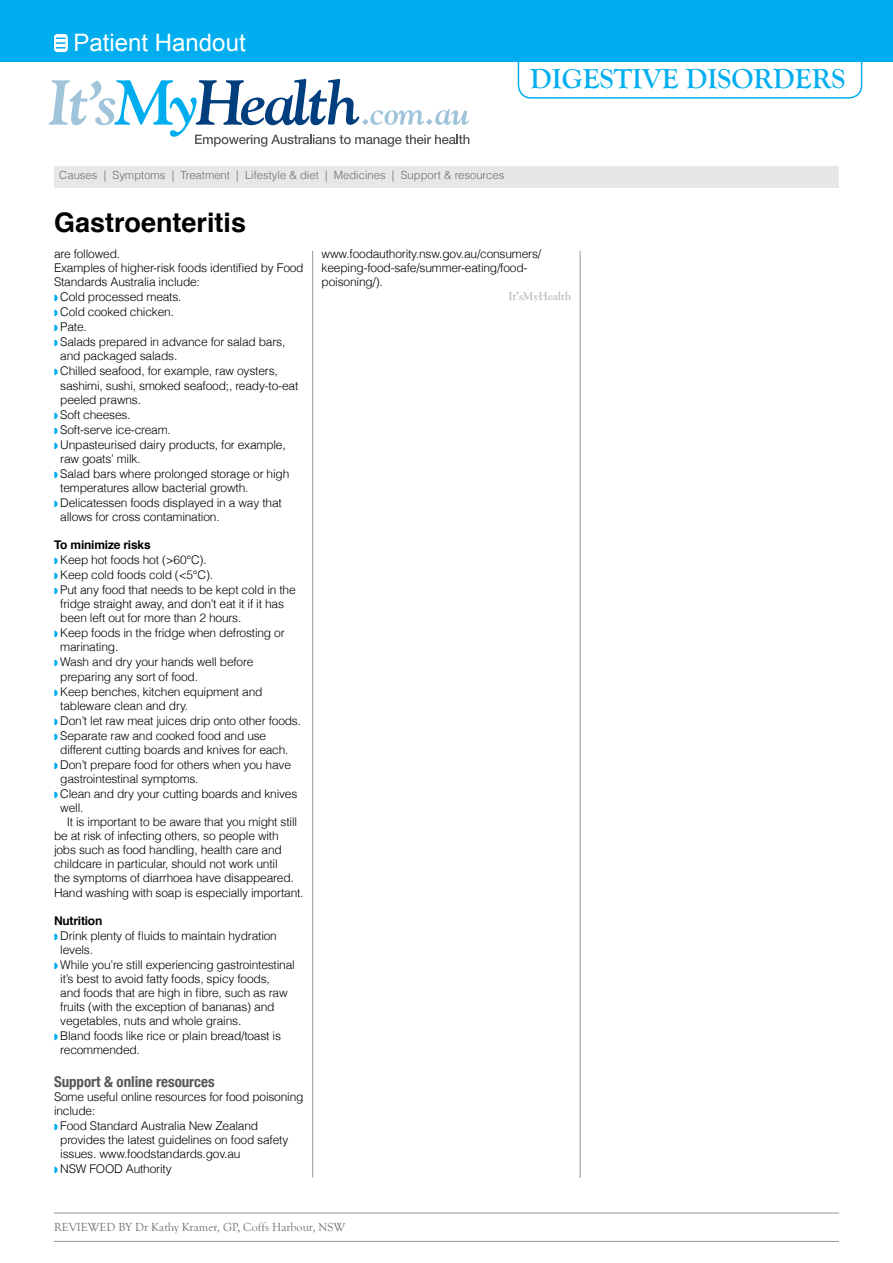
<style>
.page{position:relative;width:893px;height:1263px;background:#fff}
.page>*{position:absolute;margin:0;border:0;box-sizing:border-box;transform-origin:0 0}
.t1{font:700 28.5px "Goudy Old Style T";color:#00aeef}
.t2{font:700 27px "Helvetica";color:#000}
.t3{font:24px "Arial";color:#fff}
.t4{font:700 condensed 15px "Helvetica Neue";letter-spacing:-.005em;color:#58595b}
.t5{font:300 12px/14.2px "Helvetica";letter-spacing:-.015em;color:#000}
.t6{font:12px "Goudy Old Style T";color:#6d6e71}
.t7{font:700 12px "Helvetica";letter-spacing:-.015em;color:#000}
.t8{font:700 12px "Goudy Old Style T";letter-spacing:-.01em;color:#bcbec0}
.t9{font:300 11.25px "Helvetica";color:#6d6e71}
</style>
<div class="page">
<div style="left:54px;top:167px;width:785px;height:21px;background:#e6e7e8"></div>
<div style="left:0;top:0;width:893px;height:61px;background:#00aeef"></div>
<div style="left:518px;top:42px;width:344px;height:57px;border:2px solid #00aeef;border-radius:13px"></div>
<hr style="left:54px;top:1213px;width:785px;height:1px;background:#939598">
<hr style="left:54px;top:1241px;width:785px;height:1px;background:#939598">
<hr style="left:312px;top:251px;width:1px;height:926px;background:#939598">
<hr style="left:580px;top:251px;width:1px;height:927px;background:#939598">
<svg style="left:54px;top:34px;width:14px;height:18px"></svg>
<svg style="left:56px;top:38px;width:10px;height:11px"></svg>
<svg style="left:49px;top:79px;width:420px;height:68px"></svg>
<h3 class="t3" style="left:74px;top:27px;width:174px">Patient Handout</h3>
<h1 class="t1" style="left:530px;top:63px;width:317px">DIGESTIVE DISORDERS</h1>
<p class="t9" style="left:59px;top:168px;width:446px">Causes | Symptoms | Treatment | Lifestyle &amp; diet | Medicines | Support &amp; resources</p>
<h2 class="t2" style="left:54px;top:200px;width:194px">Gastroenteritis</h2>
<p class="t5" style="left:54px;top:247px;width:68px">are followed.</p>
<p class="t5" style="left:54px;top:261px;width:251px">Examples of higher-risk foods identified by Food</p>
<p class="t5" style="left:54px;top:275px;width:147px">Standards Australia include:</p>
<p class="t5" style="left:60px;top:290px;width:123px">Cold processed meats.</p>
<p class="t5" style="left:60px;top:305px;width:115px">Cold cooked chicken.</p>
<p class="t5" style="left:60px;top:320px;width:28px">Pate.</p>
<p class="t5" style="left:60px;top:335px;width:227px">Salads prepared in advance for salad bars,</p>
<p class="t5" style="left:60px;top:349px;width:119px">and packaged salads.</p>
<p class="t5" style="left:60px;top:364px;width:219px">Chilled seafood, for example, raw oysters,</p>
<p class="t5" style="left:60px;top:378px;width:240px">sashimi, sushi, smoked seafood;, ready-to-eat</p>
<p class="t5" style="left:60px;top:392px;width:82px">peeled prawns.</p>
<p class="t5" style="left:60px;top:407px;width:72px">Soft cheeses.</p>
<p class="t5" style="left:60px;top:422px;width:112px">Soft-serve ice-cream.</p>
<p class="t5" style="left:60px;top:437px;width:227px">Unpasteurised dairy products, for example,</p>
<p class="t5" style="left:60px;top:451px;width:82px">raw goats’ milk.</p>
<p class="t5" style="left:60px;top:466px;width:231px">Salad bars where prolonged storage or high</p>
<p class="t5" style="left:60px;top:480px;width:190px">temperatures allow bacterial growth.</p>
<p class="t5" style="left:60px;top:495px;width:223px">Delicatessen foods displayed in a way that</p>
<p class="t5" style="left:60px;top:509px;width:161px">allows for cross contamination.</p>
<p class="t7" style="left:54px;top:535px;width:98px">To minimize risks</p>
<p class="t5" style="left:60px;top:553px;width:148px">Keep hot foods hot (&gt;60°C).</p>
<p class="t5" style="left:60px;top:568px;width:154px">Keep cold foods cold (&lt;5°C).</p>
<p class="t5" style="left:60px;top:583px;width:237px">Put any food that needs to be kept cold in the</p>
<p class="t5" style="left:60px;top:597px;width:225px">fridge straight away, and don’t eat it if it has</p>
<p class="t5" style="left:60px;top:611px;width:183px">been left out for more than 2 hours.</p>
<p class="t5" style="left:60px;top:626px;width:226px">Keep foods in the fridge when defrosting or</p>
<p class="t5" style="left:60px;top:640px;width:60px">marinating.</p>
<p class="t5" style="left:60px;top:655px;width:195px">Wash and dry your hands well before</p>
<p class="t5" style="left:60px;top:669px;width:139px">preparing any sort of food.</p>
<p class="t5" style="left:60px;top:684px;width:204px">Keep benches, kitchen equipment and</p>
<p class="t5" style="left:60px;top:698px;width:129px">tableware clean and dry.</p>
<p class="t5" style="left:60px;top:713px;width:242px">Don’t let raw meat juices drip onto other foods.</p>
<p class="t5" style="left:60px;top:728px;width:208px">Separate raw and cooked food and use</p>
<p class="t5" style="left:60px;top:742px;width:230px">different cutting boards and knives for each.</p>
<p class="t5" style="left:60px;top:757px;width:232px">Don’t prepare food for others when you have</p>
<p class="t5" style="left:60px;top:771px;width:140px">gastrointestinal symptoms.</p>
<p class="t5" style="left:60px;top:786px;width:239px">Clean and dry your cutting boards and knives</p>
<p class="t5" style="left:60px;top:800px;width:25px">well.</p>
<p class="t5" style="left:67px;top:814px;width:232px">It is important to be aware that you might still</p>
<p class="t5" style="left:54px;top:829px;width:226px">be at risk of infecting others, so people with</p>
<p class="t5" style="left:54px;top:843px;width:229px">jobs such as food handling, health care and</p>
<p class="t5" style="left:54px;top:857px;width:225px">childcare in particular, should not work until</p>
<p class="t5" style="left:54px;top:871px;width:241px">the symptoms of diarrhoea have disappeared.</p>
<p class="t5" style="left:54px;top:885px;width:251px">Hand washing with soap is especially important.</p>
<p class="t7" style="left:54px;top:911px;width:50px">Nutrition</p>
<p class="t5" style="left:60px;top:928px;width:236px">Drink plenty of fluids to maintain hydration levels.<br>While you’re still experiencing gastrointestinal it’s best to avoid fatty foods, spicy foods,<br>and foods that are high in fibre, such as raw fruits (with the exception of bananas) and vegetables, nuts and whole grains.<br>Bland foods like rice or plain bread/toast is recommended.</p>
<p class="t4" style="left:54px;top:1072px;width:162px">Support &amp; online resources</p>
<p class="t5" style="left:54px;top:1089px;width:251px">Some useful online resources for food poisoning</p>
<p class="t5" style="left:54px;top:1103px;width:43px">include:</p>
<p class="t5" style="left:60px;top:1118px;width:199px">Food Standard Australia New Zealand</p>
<p class="t5" style="left:60px;top:1132px;width:230px">provides the latest guidelines on food safety</p>
<p class="t5" style="left:60px;top:1146px;width:182px">issues. www.foodstandards.gov.au</p>
<p class="t5" style="left:60px;top:1161px;width:113px">NSW FOOD Authority</p>
<p class="t5" style="left:322px;top:247px;width:221px">www.foodauthority.nsw.gov.au/consumers/ keeping-food-safe/summer-eating/food&shy;poisoning/).</p>
<p class="t8" style="left:508px;top:290px;width:64px">IT’SMYHEALTH</p>
<p class="t6" style="left:54px;top:1220px;width:293px">Reviewed by Dr Kathy Kramer, GP, Coffs Harbour, NSW</p>
</div>
